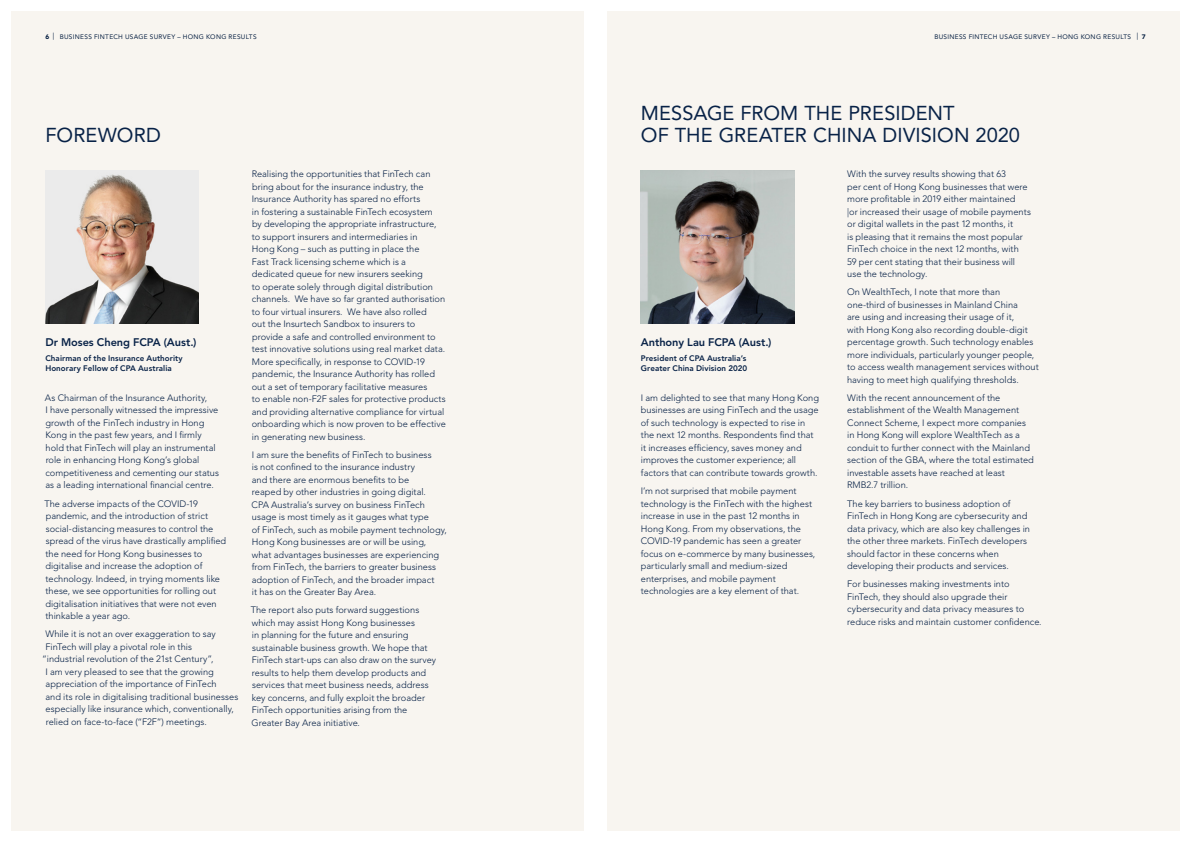
<style>
.page{position:relative;width:1191px;height:842px;background:#fff}
.page>*{position:absolute;margin:0;border:0;box-sizing:border-box;transform-origin:0 0}
.t1{font:20px/22px "Avenir LT Std";letter-spacing:.005em;color:#082247}
.t2{font:800 11px "Avenir LT Std";letter-spacing:-.005em;color:#082247}
.t3{font:300 9.2px/12.5px "Avenir LT Std";color:#082247}
.t4{font:800 8px/10px "Avenir LT Std";letter-spacing:.01em;color:#082247}
.t5{font:7.2px "Avenir LT Std";color:#082247;scale:.91 1}
.t6{font:6.5px "Avenir LT Std";letter-spacing:.045em;color:#082247}
.s1{font-weight:900}
</style>
<div class="page">
<div style="left:607px;top:11px;width:572px;height:820px;background:#f8f5f0"></div>
<div style="left:11px;top:11px;width:573px;height:820px;background:#f8f5f0"></div>
<img style="left:45px;top:170px;width:153px;height:153px">
<img style="left:641px;top:170px;width:153px;height:153px">
<p class="t6" style="left:45px;top:33px;width:213px"><span class="s1">6</span> <sup>|</sup> BUSINESS FINTECH USAGE SURVEY – HONG KONG RESULTS</p>
<p class="t5" style="left:1136px;top:31px;width:11px">| <sub>7</sub></p>
<p class="t6" style="left:934px;top:33px;width:198px">BUSINESS FINTECH USAGE SURVEY – HONG KONG RESULTS</p>
<h1 class="t1" style="left:45px;top:124px;width:117px">FOREWORD</h1>
<p class="t2" style="left:45px;top:335px;width:153px">Dr Moses Cheng FCPA (Aust.)</p>
<p class="t4" style="left:45px;top:354px;width:139px">Chairman of the Insurance Authority<br>Honorary Fellow of CPA Australia</p>
<p class="t3" style="left:45px;top:391px;width:176px">As Chairman of the Insurance Authority,<br>I have personally witnessed the impressive growth of the FinTech industry in Hong Kong in the past few years, and I firmly hold that FinTech will play an instrumental role in enhancing Hong Kong’s global competitiveness and cementing our status as a leading international financial centre.</p>
<p class="t3" style="left:44px;top:497px;width:183px">The adverse impacts of the COVID-19 pandemic, and the introduction of strict social-distancing measures to control the spread of the virus have drastically amplified the need for Hong Kong businesses to digitalise and increase the adoption of technology. Indeed, in trying moments like these, we see opportunities for rolling out digitalisation initiatives that were not even thinkable a year ago.</p>
<p class="t3" style="left:45px;top:628px;width:172px">While it is not an over exaggeration to say</p>
<p class="t3" style="left:45px;top:640px;width:148px">FinTech will play a pivotal role in this</p>
<p class="t3" style="left:42px;top:653px;width:173px">“industrial revolution of the 21st Century”,</p>
<p class="t3" style="left:45px;top:665px;width:170px">I am very pleased to see that the growing</p>
<p class="t3" style="left:45px;top:678px;width:173px">appreciation of the importance of FinTech</p>
<p class="t3" style="left:45px;top:690px;width:194px">and its role in digitalising traditional businesses</p>
<p class="t3" style="left:46px;top:703px;width:190px">especially like insurance which, conventionally,</p>
<p class="t3" style="left:46px;top:715px;width:163px">relied on face-to-face (“F2F”) meetings.</p>
<p class="t3" style="left:252px;top:168px;width:196px">Realising the opportunities that FinTech can bring about for the insurance industry, the Insurance Authority has spared no efforts<br>in fostering a sustainable FinTech ecosystem<br>by developing the appropriate infrastructure, to support insurers and intermediaries in<br>Hong Kong – such as putting in place the<br>Fast Track licensing scheme which is a dedicated queue for new insurers seeking<br>to operate solely through digital distribution channels. We have so far granted authorisation to four virtual insurers. We have also rolled<br>out the Insurtech Sandbox to insurers to provide a safe and controlled environment to test innovative solutions using real market data.<br>More specifically, in response to COVID-19 pandemic, the Insurance Authority has rolled out a set of temporary facilitative measures<br>to enable non-F2F sales for protective products and providing alternative compliance for virtual onboarding which is now proven to be effective in generating new business.</p>
<p class="t3" style="left:252px;top:448px;width:197px">I am sure the benefits of FinTech to business<br>is not confined to the insurance industry<br>and there are enormous benefits to be<br>reaped by other industries in going digital.<br>CPA Australia’s survey on business FinTech usage is most timely as it gauges what type<br>of FinTech, such as mobile payment technology, Hong Kong businesses are or will be using, what advantages businesses are experiencing from FinTech, the barriers to greater business adoption of FinTech, and the broader impact<br>it has on the Greater Bay Area.</p>
<p class="t3" style="left:251px;top:604px;width:187px">The report also puts forward suggestions which may assist Hong Kong businesses<br>in planning for the future and ensuring sustainable business growth. We hope that FinTech start-ups can also draw on the survey results to help them develop products and services that meet business needs, address key concerns, and fully exploit the broader FinTech opportunities arising from the Greater Bay Area initiative.</p>
<h1 class="t1" style="left:641px;top:102px;width:381px">MESSAGE FROM THE PRESIDENT<br>OF THE GREATER CHINA DIVISION 2020</h1>
<p class="t2" style="left:641px;top:335px;width:132px">Anthony Lau FCPA (Aust.)</p>
<p class="t4" style="left:641px;top:354px;width:108px">President of CPA Australia’s<br>Greater China Division 2020</p>
<p class="t3" style="left:641px;top:392px;width:180px">I am delighted to see that many Hong Kong businesses are using FinTech and the usage of such technology is expected to rise in the next 12 months. Respondents find that it increases efficiency, saves money and improves the customer experience; all factors that can contribute towards growth.</p>
<p class="t3" style="left:641px;top:485px;width:176px">I’m not surprised that mobile payment technology is the FinTech with the highest increase in use in the past 12 months in Hong Kong. From my observations, the COVID-19 pandemic has seen a greater focus on e-commerce by many businesses, particularly small and medium-sized enterprises, and mobile payment technologies are a key element of that.</p>
<p class="t3" style="left:847px;top:168px;width:185px">With the survey results showing that 63<br>per cent of Hong Kong businesses that were more profitable in 2019 either maintained<br>|or increased their usage of mobile payments or digital wallets in the past 12 months, it<br>is pleasing that it remains the most popular FinTech choice in the next 12 months, with<br>59 per cent stating that their business will use the technology.</p>
<p class="t3" style="left:847px;top:286px;width:193px">On WealthTech, I note that more than one-third of businesses in Mainland China<br>are using and increasing their usage of it,<br>with Hong Kong also recording double-digit percentage growth. Such technology enables more individuals, particularly younger people, to access wealth management services without having to meet high qualifying thresholds.</p>
<p class="t3" style="left:847px;top:391px;width:188px">With the recent announcement of the establishment of the Wealth Management Connect Scheme, I expect more companies in Hong Kong will explore WealthTech as a conduit to further connect with the Mainland section of the GBA, where the total estimated investable assets have reached at least RMB2.7 trillion.</p>
<p class="t3" style="left:847px;top:497px;width:184px">The key barriers to business adoption of FinTech in Hong Kong are cybersecurity and data privacy, which are also key challenges in the other three markets. FinTech developers should factor in these concerns when developing their products and services.</p>
<p class="t3" style="left:847px;top:578px;width:196px">For businesses making investments into FinTech, they should also upgrade their cybersecurity and data privacy measures to reduce risks and maintain customer confidence.</p>
</div>
